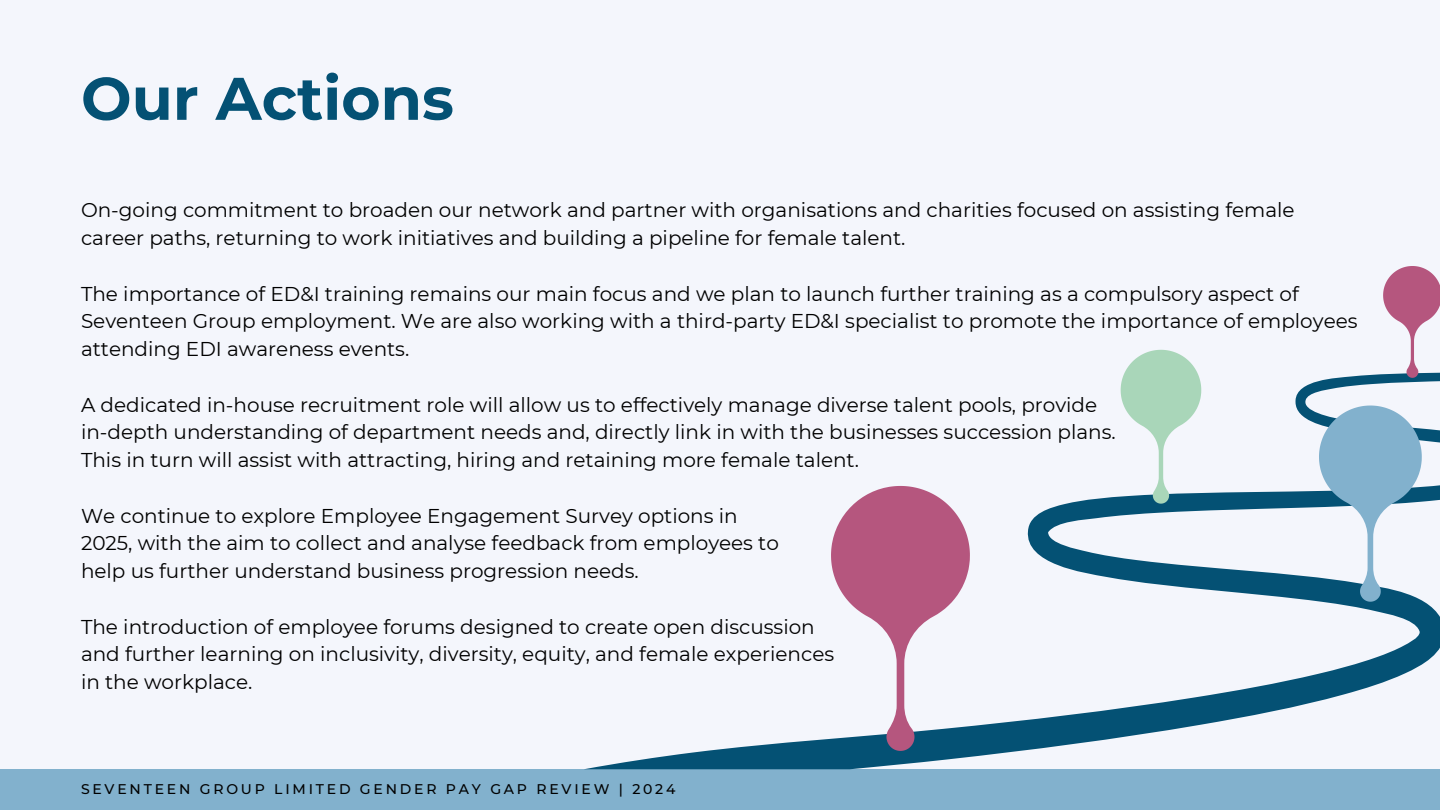
<style>
.page{position:relative;width:1440px;height:810px;background:#f4f6fc}
.page>*{position:absolute;margin:0;border:0;box-sizing:border-box;transform-origin:0 0}
.t1{font:700 60px "Montserrat";color:#045174}
.t2{font:20px/27.8px "Montserrat";color:#000}
.t3{font:500 14px "Montserrat";letter-spacing:.2em;color:#000}
</style>
<div class="page">
<div style="left:0;top:770px;width:1440px;height:40px;background:#82b1cd"></div>
<svg style="left:585px;top:349px;width:855px;height:420px"></svg>
<svg style="left:831px;top:486px;width:139px;height:265px"></svg>
<svg style="left:1319px;top:406px;width:103px;height:196px"></svg>
<svg style="left:1121px;top:350px;width:80px;height:154px"></svg>
<svg style="left:1383px;top:266px;width:57px;height:112px"></svg>
<h1 class="t1" style="left:81px;top:62px;width:374px">Our Actions</h1>
<h2 class="t2" style="left:81px;top:196px;width:1215px">On-going commitment to broaden our network and partner with organisations and charities focused on assisting female career paths, returning to work initiatives and building a pipeline for female talent.</h2>
<h2 class="t2" style="left:81px;top:280px;width:1278px">The importance of ED&amp;I training remains our main focus and we plan to launch further training as a compulsory aspect of<br>Seventeen Group employment. We are also working with a third-party ED&amp;I specialist to promote the importance of employees attending EDI awareness events.</h2>
<h2 class="t2" style="left:81px;top:391px;width:1036px">A dedicated in-house recruitment role will allow us to effectively manage diverse talent pools, provide in-depth understanding of department needs and, directly link in with the businesses succession plans.<br>This in turn will assist with attracting, hiring and retaining more female talent.</h2>
<h2 class="t2" style="left:81px;top:502px;width:699px">We continue to explore Employee Engagement Survey options in<br>2025, with the aim to collect and analyse feedback from employees to help us further understand business progression needs.</h2>
<p class="t2" style="left:81px;top:613px;width:755px">The introduction of employee forums designed to create open discussion and further learning on inclusivity, diversity, equity, and female experiences</p>
<p class="t2" style="left:81px;top:668px;width:173px">in the workplace.</p>
<h2 class="t3" style="left:81px;top:781px;width:596px">SEVENTEEN GROUP LIMITED GENDER PAY GAP REVIEW | 2024</h2>
</div>
